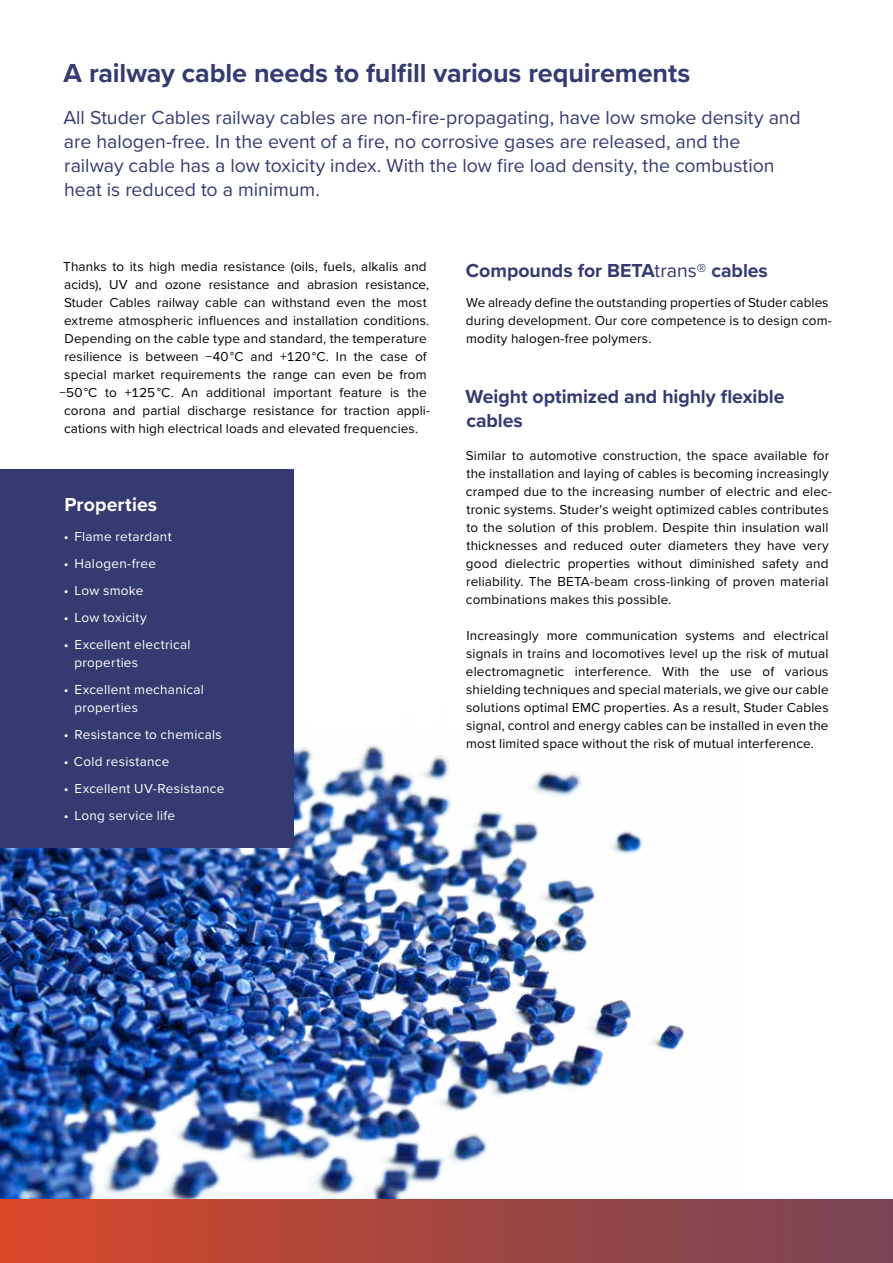
<style>
.page{position:relative;width:893px;height:1263px;background:#fff}
.page>*{position:absolute;margin:0;border:0;box-sizing:border-box;transform-origin:0 0}
.t1{font:700 27px "Proxima Nova";letter-spacing:-.005em;color:#333b71}
.t2{font:19.5px/24px "Proxima Nova";color:#333b71}
.t3{font:700 19.5px/24px "Proxima Nova";letter-spacing:-.005em;color:#333b71}
.t4{font:700 19.5px "Proxima Nova";letter-spacing:.005em;color:#fff}
.t5{font:13.5px/18px "Proxima Nova";letter-spacing:.01em;color:#000}
.t6{font:13.5px/18px "Proxima Nova";letter-spacing:.02em;color:#fff}
.s1{font-weight:400}
</style>
<div class="page">
<img style="left:0;top:705px;width:686px;height:494px">
<div style="left:0;top:1199px;width:893px;height:64px;background:linear-gradient(to right,#d74829,#744557)"></div>
<div style="left:0;top:469px;width:293px;height:378px;background:#333b71"></div>
<h1 class="t1" style="left:64px;top:53px;width:628px">A railway cable needs to fulfill various requirements</h1>
<p class="t2" style="left:63px;top:105px;width:739px">All Studer Cables railway cables are non-fire-propagating, have low smoke density and are halogen-free. In the event of a fire, no corrosive gases are released, and the railway cable has a low toxicity index. With the low fire load density, the combustion heat is reduced to a minimum.</p>
<p class="t5" style="left:59px;top:257px;width:372px;text-align:center">Thanks to its high media resistance (oils, fuels, alkalis and acids), UV and ozone resistance and abrasion resistance, Studer Cables railway cable can withstand even the most extreme atmospheric influences and installation conditions.<br>Depending on the cable type and standard, the temperature resilience is between −40 °C and +120 °C. In the case of special market requirements the range can even be from −50 °C to +125 °C. An additional important feature is the corona and partial discharge resistance for traction appli&shy;cations with high electrical loads and elevated frequencies.</p>
<h2 class="t3" style="left:466px;top:258px;width:304px">Compounds for BETA<span class="s1">trans®</span> cables</h2>
<p class="t5" style="left:466px;top:293px;width:368px">We already define the outstanding properties of Studer cables during development. Our core competence is to design com&shy;modity halogen-free polymers.</p>
<h2 class="t3" style="left:466px;top:384px;width:320px">Weight optimized and highly flexible cables</h2>
<p class="t5" style="left:466px;top:446px;width:368px">Similar to automotive construction, the space available for the installation and laying of cables is becoming increasingly cramped due to the increasing number of electric and elec&shy;tronic systems. Studer's weight optimized cables contributes to the solution of this problem. Despite thin insulation wall thicknesses and reduced outer diameters they have very good dielectric properties without diminished safety and reliability. The BETA-beam cross-linking of proven material combinations makes this possible.</p>
<p class="t5" style="left:466px;top:626px;width:364px;text-align:justify">Increasingly more communication systems and electrical signals in trains and locomotives level up the risk of mutual electromagnetic interference. With the use of various shielding techniques and special materials, we give our cable solutions optimal EMC properties. As a result, Studer Cables signal, control and energy cables can be installed in even the most limited space without the risk of mutual interference.</p>
<h2 class="t4" style="left:64px;top:490px;width:94px">Properties</h2>
<p class="t6" style="left:64px;top:527px;width:109px">• Flame retardant</p>
<p class="t6" style="left:64px;top:554px;width:94px">• Halogen-free</p>
<p class="t6" style="left:64px;top:581px;width:81px">• Low smoke</p>
<p class="t6" style="left:64px;top:608px;width:85px">• Low toxicity</p>
<p class="t6" style="left:74px;top:635px;width:118px;text-indent:-11px">• Excellent electrical properties</p>
<p class="t6" style="left:74px;top:680px;width:131px;text-indent:-11px">• Excellent mechanical properties</p>
<p class="t6" style="left:64px;top:725px;width:160px">• Resistance to chemicals</p>
<p class="t6" style="left:64px;top:752px;width:107px">• Cold resistance</p>
<p class="t6" style="left:64px;top:779px;width:162px">• Excellent UV-Resistance</p>
<p class="t6" style="left:64px;top:806px;width:113px">• Long service life</p>
</div>
